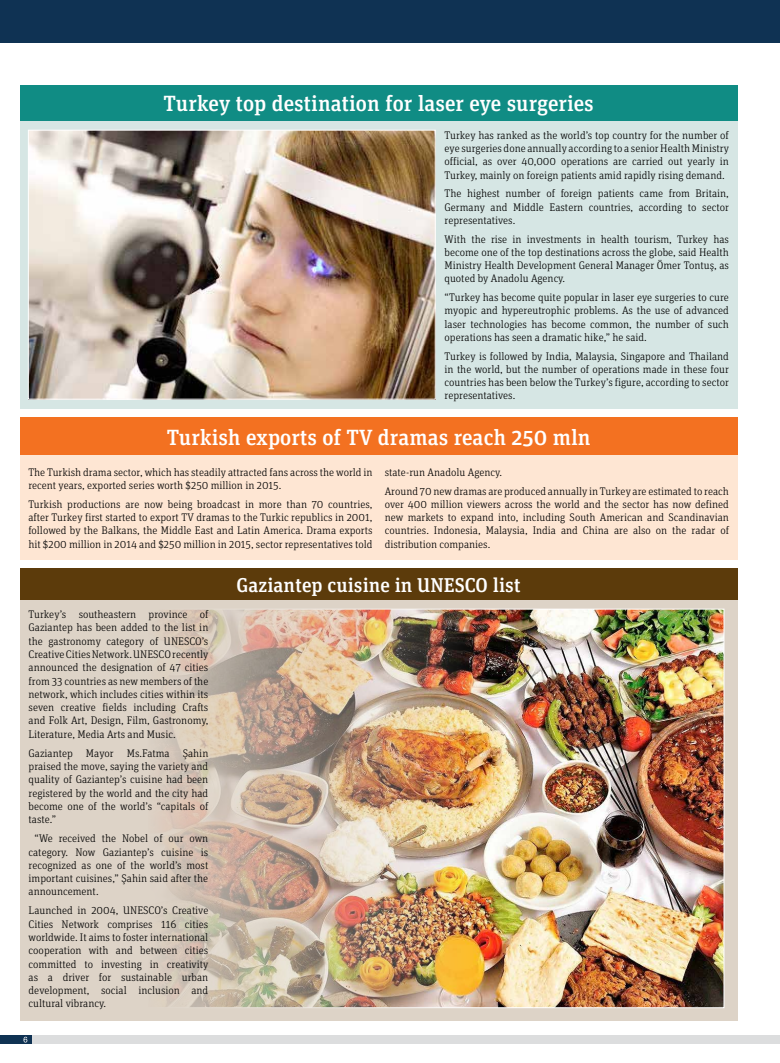
<style>
.page{position:relative;width:780px;height:1063px;background:#fff}
.page>*{position:absolute;margin:0;border:0;box-sizing:border-box;transform-origin:0 0}
.t1{font:500 22px "Unit Slab Pro";color:#fff}
.t2{font:500 20px "Unit Slab Pro";color:#fff}
.t3{font:300 11px/13.3px "Unit Slab Pro";color:#000;text-align:justify}
</style>
<div class="page">
<div style="left:0;top:0;width:780px;height:43px;background:#0f3253"></div>
<div style="left:0;top:1035px;width:31px;height:8px;background:#0f3253"></div>
<div style="left:32px;top:1035px;width:748px;height:8px;background:#dcddde"></div>
<svg style="left:23px;top:1036px;width:4px;height:7px"></svg>
<div style="left:20px;top:599px;width:717px;height:421px;background:#ddd3c7"></div>
<div style="left:20px;top:568px;width:717px;height:31px;background:#5c3b0b"></div>
<div style="left:20px;top:455px;width:717px;height:105px;background:#fee6d3"></div>
<div style="left:20px;top:417px;width:717px;height:38px;background:#f37121"></div>
<div style="left:20px;top:120px;width:717px;height:289px;background:#d6e6e4"></div>
<div style="left:20px;top:85px;width:717px;height:35px;background:#108c84"></div>
<img style="left:30px;top:132px;width:404px;height:266px">
<div style="left:28px;top:130px;width:408px;height:270px;border:1px solid #fff"></div>
<img style="left:161px;top:611px;width:561px;height:395px">
<h1 class="t1" style="left:163px;top:88px;width:432px">Turkey top destination for laser eye surgeries</h1>
<p class="t3" style="left:444px;top:128px;width:286px">Turkey has ranked as the world’s top country for the number of eye surgeries done annually according to a senior Health Ministry official, as over 40,000 operations are carried out yearly in Turkey, mainly on foreign patients amid rapidly rising demand.</p>
<p class="t3" style="left:444px;top:187px;width:286px">The highest number of foreign patients came from Britain, Germany and Middle Eastern countries, according to sector representatives.</p>
<p class="t3" style="left:444px;top:232px;width:286px">With the rise in investments in health tourism, Turkey has become one of the top destinations across the globe, said Health Ministry Health Development General Manager Ömer Tontuş, as quoted by Anadolu Agency.</p>
<p class="t3" style="left:444px;top:290px;width:286px">“Turkey has become quite popular in laser eye surgeries to cure myopic and hypereutrophic problems. As the use of advanced laser technologies has become common, the number of such operations has seen a dramatic hike,” he said.</p>
<p class="t3" style="left:444px;top:349px;width:286px">Turkey is followed by India, Malaysia, Singapore and Thailand in the world, but the number of operations made in these four countries has been below the Turkey’s figure, according to sector representatives.</p>
<h1 class="t1" style="left:167px;top:422px;width:425px">Turkish exports of TV dramas reach 250 mln</h1>
<p class="t3" style="left:28px;top:465px;width:346px">The Turkish drama sector, which has steadily attracted fans across the world in recent years, exported series worth $250 million in 2015.</p>
<p class="t3" style="left:28px;top:497px;width:345px">Turkish productions are now being broadcast in more than 70 countries, after Turkey first started to export TV dramas to the Turkic republics in 2001, followed by the Balkans, the Middle East and Latin America. Drama exports hit $200 million in 2014 and $250 million in 2015, sector representatives told</p>
<p class="t3" style="left:385px;top:462px;width:345px;line-height:18.9px">state-run Anadolu Agency.<br>Around 70 new dramas are produced annually in Turkey are estimated to reach</p>
<p class="t3" style="left:385px;top:497px;width:346px">over 400 million viewers across the world and the sector has now defined new markets to expand into, including South American and Scandinavian countries. Indonesia, Malaysia, India and China are also on the radar of distribution companies.</p>
<h2 class="t2" style="left:236px;top:571px;width:286px">Gaziantep cuisine in UNESCO list</h2>
<p class="t3" style="left:29px;top:607px;width:181px">Turkey’s southeastern province of Gaziantep has been added to the list in the gastronomy category of UNESCO’s Creative Cities Network. UNESCO recently announced the designation of 47 cities from 33 countries as new members of the network, which includes cities within its seven creative fields including Crafts and Folk Art, Design, Film, Gastronomy, Literature, Media Arts and Music.</p>
<p class="t3" style="left:29px;top:746px;width:181px">Gaziantep Mayor Ms.Fatma Şahin praised the move, saying the variety and quality of Gaziantep’s cuisine had been registered by the world and the city had become one of the world’s “capitals of taste.”</p>
<p class="t3" style="left:29px;top:831px;width:181px;text-indent:6px">“We received the Nobel of our own category. Now Gaziantep’s cuisine is recognized as one of the world’s most important cuisines,” Şahin said after the announcement.</p>
<p class="t3" style="left:29px;top:904px;width:181px">Launched in 2004, UNESCO’s Creative Cities Network comprises 116 cities worldwide. It aims to foster international cooperation with and between cities committed to investing in creativity as a driver for sustainable urban development, social inclusion and cultural vibrancy.</p>
</div>
